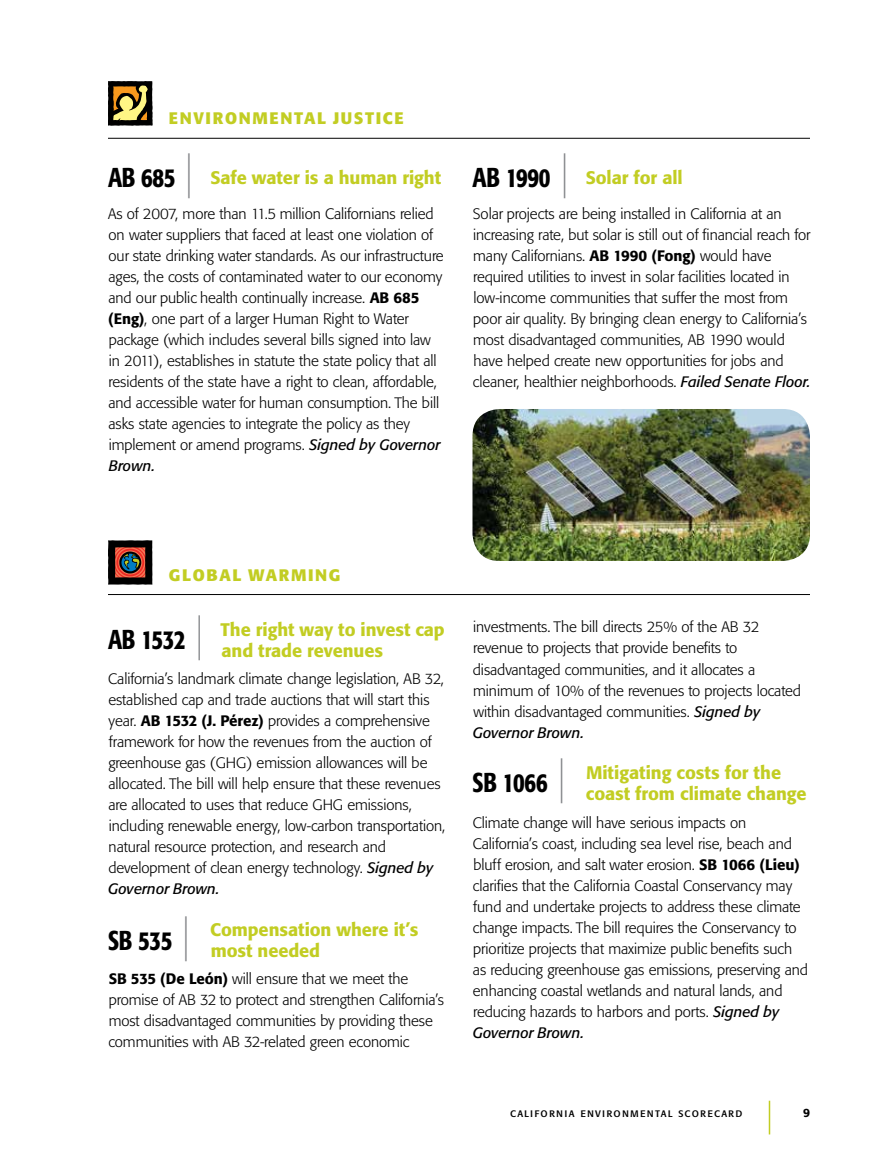
<style>
.page{position:relative;width:891px;height:1175px;background:#fff}
.page>*{position:absolute;margin:0;border:0;box-sizing:border-box;transform-origin:0 0}
.t1{font:500 condensed 27px "Formata BQ";letter-spacing:-.01em;color:#000;scale:.9 1}
.t2{font:500 18px/21px "Formata BQ";letter-spacing:-.005em;color:#c2cd23}
.t3{font:700 16.5px "Formata BQ";letter-spacing:.1em;color:#c2cd23}
.t4{font:300 15px/21px "Formata BQ";letter-spacing:-.005em;color:#000}
.t5{font:12px "Formata BQ Reg SC";letter-spacing:.1em;color:#000}
.t6{font:500 12px "Formata BQ";color:#000}
.s1{font-weight:300;font-size:45px;color:#808285}
.s2{font-weight:500}
.s3{font-weight:400;font-style:italic}
</style>
<div class="page">
<img style="left:472px;top:409px;width:338px;height:152px">
<hr style="left:769px;top:1100px;width:1px;height:34px;background:#c2cd23">
<hr style="left:108px;top:138px;width:702px;height:1px;background:#000">
<svg style="left:108px;top:81px;width:44px;height:44px;background:#6c5b29"></svg>
<hr style="left:108px;top:594px;width:702px;height:1px;background:#000">
<svg style="left:108px;top:540px;width:44px;height:44px;background:#482723"></svg>
<p class="t3" style="left:169px;top:108px;width:235px">ENVIRONMENTAL JUSTICE</p>
<h1 class="t1" style="left:108px;top:161px;width:94px">AB 685 <span class="s1">|</span></h1>
<h1 class="t1" style="left:472px;top:161px;width:107px">AB 1990 <span class="s1">|</span></h1>
<p class="t2" style="left:586px;top:167px;width:99px">Solar for all</p>
<p class="t4" style="left:473px;top:203px;width:339px">Solar projects are being installed in California at an increasing rate, but solar is still out of financial reach for many Californians. <span class="s2">AB 1990 (Fong)</span> would have required utilities to invest in solar facilities located in low-income communities that suffer the most from poor air quality. By bringing clean energy to California’s most disadvantaged communities, AB 1990 would have helped create new opportunities for jobs and cleaner, healthier neighborhoods. <span class="s3">Failed Senate Floor.</span></p>
<p class="t2" style="left:210px;top:167px;width:232px">Safe water is a human right</p>
<p class="t4" style="left:108px;top:203px;width:337px">As of 2007, more than 11.5 million Californians relied on water suppliers that faced at least one violation of our state drinking water standards. As our infrastructure ages, the costs of contaminated water to our economy and our public health continually increase. <span class="s2">AB 685 (Eng)</span>, one part of a larger Human Right to Water package (which includes several bills signed into law in 2011), establishes in statute the state policy that all residents of the state have a right to clean, affordable, and accessible water for human consumption. The bill asks state agencies to integrate the policy as they implement or amend programs. <span class="s3">Signed by Governor Brown.</span></p>
<p class="t3" style="left:169px;top:564px;width:173px">GLOBAL WARMING</p>
<h1 class="t1" style="left:108px;top:623px;width:106px">AB 1532 <span class="s1">|</span></h1>
<p class="t2" style="left:221px;top:618px;width:226px">The right way to invest cap and trade revenues</p>
<p class="t4" style="left:108px;top:668px;width:338px">California’s landmark climate change legislation, AB 32, established cap and trade auctions that will start this year. <span class="s2">AB 1532 (J. Pérez)</span> provides a comprehensive framework for how the revenues from the auction of greenhouse gas (GHG) emission allowances will be allocated. The bill will help ensure that these revenues are allocated to uses that reduce GHG emissions, including renewable energy, low-carbon transportation, natural resource protection, and research and development of clean energy technology. <span class="s3">Signed by Governor Brown.</span></p>
<p class="t2" style="left:210px;top:918px;width:210px">Compensation where it’s most needed</p>
<p class="t4" style="left:108px;top:968px;width:337px"><span class="s2">SB 535 (De León)</span> will ensure that we meet the promise of AB 32 to protect and strengthen California’s most disadvantaged communities by providing these communities with AB 32-related green economic</p>
<h1 class="t1" style="left:108px;top:924px;width:91px">SB 535 <span class="s1">|</span></h1>
<p class="t4" style="left:473px;top:617px;width:330px">investments. The bill directs 25% of the AB 32 revenue to projects that provide benefits to disadvantaged communities, and it allocates a minimum of 10% of the revenues to projects located within disadvantaged communities. <span class="s3">Signed by Governor Brown.</span></p>
<p class="t2" style="left:586px;top:762px;width:222px">Mitigating costs for the coast from climate change</p>
<p class="t4" style="left:473px;top:812px;width:337px">Climate change will have serious impacts on California’s coast, including sea level rise, beach and bluff erosion, and salt water erosion. <span class="s2">SB 1066 (Lieu) </span>clarifies that the California Coastal Conservancy may fund and undertake projects to address these climate change impacts. The bill requires the Conservancy to prioritize projects that maximize public benefits such as reducing greenhouse gas emissions, preserving and enhancing coastal wetlands and natural lands, and reducing hazards to harbors and ports. <span class="s3">Signed by Governor Brown.</span></p>
<h1 class="t1" style="left:472px;top:765px;width:103px">SB 1066 <span class="s1">|</span></h1>
<p class="t5" style="left:510px;top:1105px;width:234px">california environmental scorecard</p>
<p class="t6" style="left:803px;top:1105px;width:8px">9</p>
</div>
